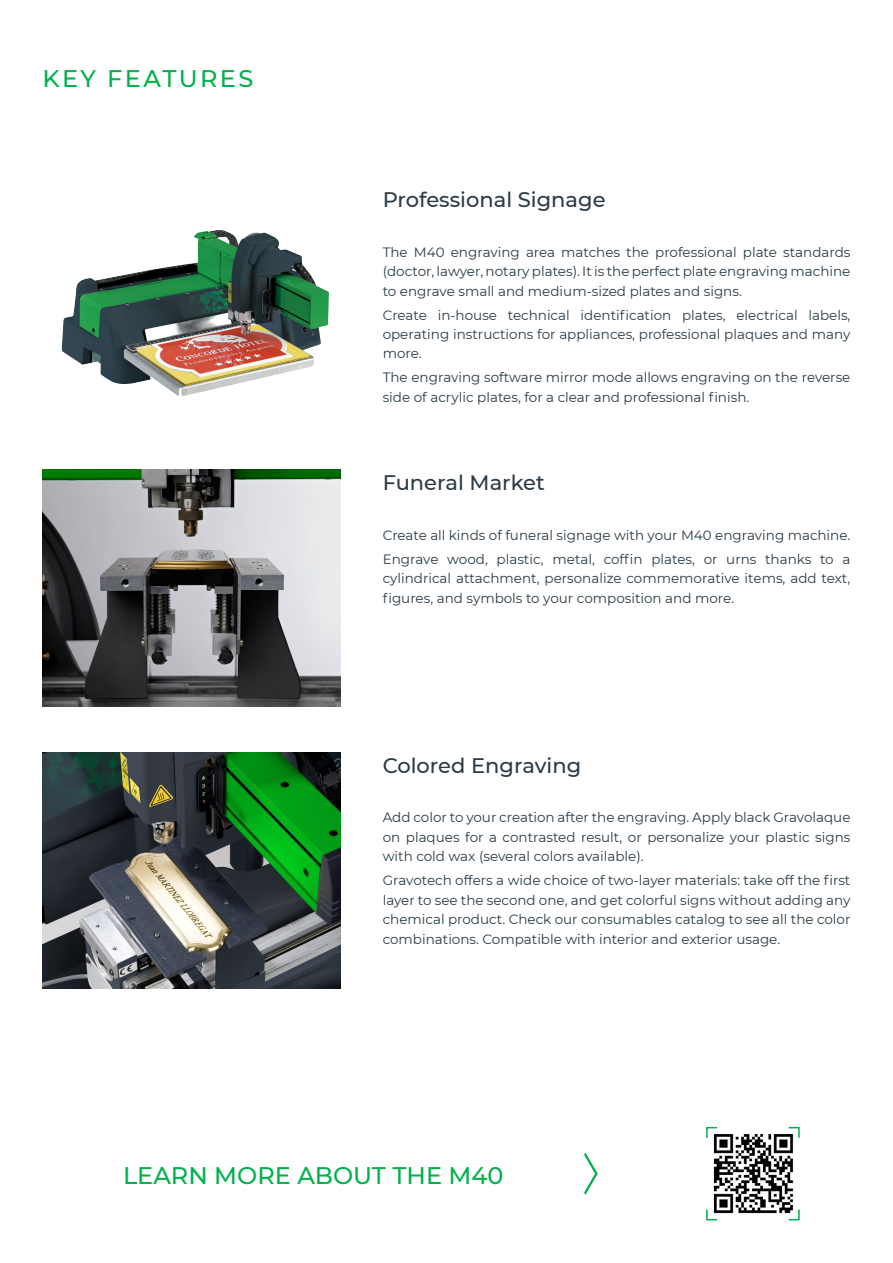
<style>
.page{position:relative;width:893px;height:1263px;background:#fff}
.page>*{position:absolute;margin:0;border:0;box-sizing:border-box;transform-origin:0 0}
.t1{font:500 24px "Montserrat";color:#00b14c}
.t2{font:500 24px "Montserrat";letter-spacing:.1em;color:#00b14c}
.t3{font:500 21px "Montserrat";color:#2b3b46}
.t4{font:13.5px/19.5px "Montserrat";color:#2b3b46;text-align:justify}
</style>
<div class="page">
<svg style="left:584px;top:1152px;width:14px;height:43px"></svg>
<svg style="left:706px;top:1126px;width:12px;height:12px"></svg>
<svg style="left:706px;top:1209px;width:12px;height:12px"></svg>
<svg style="left:788px;top:1126px;width:12px;height:12px"></svg>
<svg style="left:788px;top:1209px;width:12px;height:12px"></svg>
<img style="left:43px;top:470px;width:297px;height:236px">
<img style="left:62px;top:230px;width:267px;height:166px">
<img style="left:43px;top:752px;width:297px;height:237px">
<img style="left:710px;top:1130px;width:85px;height:86px">
<h1 class="t2" style="left:43px;top:62px;width:212px">KEY FEATURES</h1>
<h2 class="t3" style="left:383px;top:185px;width:224px">Professional Signage</h2>
<p class="t4" style="left:383px;top:242px;width:469px">The M40 engraving area matches the professional plate standards (doctor, lawyer, notary plates). It is the perfect plate engraving machine to engrave small and medium-sized plates and signs.</p>
<p class="t4" style="left:383px;top:304px;width:469px">Create in-house technical identification plates, electrical labels, operating instructions for appliances, professional plaques and many more.</p>
<p class="t4" style="left:383px;top:367px;width:469px">The engraving software mirror mode allows engraving on the reverse side of acrylic plates, for a clear and professional finish.</p>
<h2 class="t3" style="left:383px;top:468px;width:164px">Funeral Market</h2>
<p class="t4" style="left:383px;top:523px;width:469px;line-height:23.7px">Create all kinds of funeral signage with your M40 engraving machine.<br>Engrave wood, plastic, metal, coffin plates, or urns thanks to a</p>
<p class="t4" style="left:383px;top:568px;width:469px">cylindrical attachment, personalize commemorative items, add text, figures, and symbols to your composition and more.</p>
<h2 class="t3" style="left:383px;top:750px;width:200px">Colored Engraving</h2>
<p class="t4" style="left:383px;top:807px;width:469px">Add color to your creation after the engraving. Apply black Gravolaque on plaques for a contrasted result, or personalize your plastic signs with cold wax (several colors available).</p>
<p class="t4" style="left:383px;top:870px;width:469px">Gravotech offers a wide choice of two-layer materials: take off the first layer to see the second one, and get colorful signs without adding any chemical product. Check our consumables catalog to see all the color combinations. Compatible with interior and exterior usage.</p>
<h1 class="t1" style="left:123px;top:1159px;width:382px">LEARN MORE ABOUT THE M40</h1>
</div>
